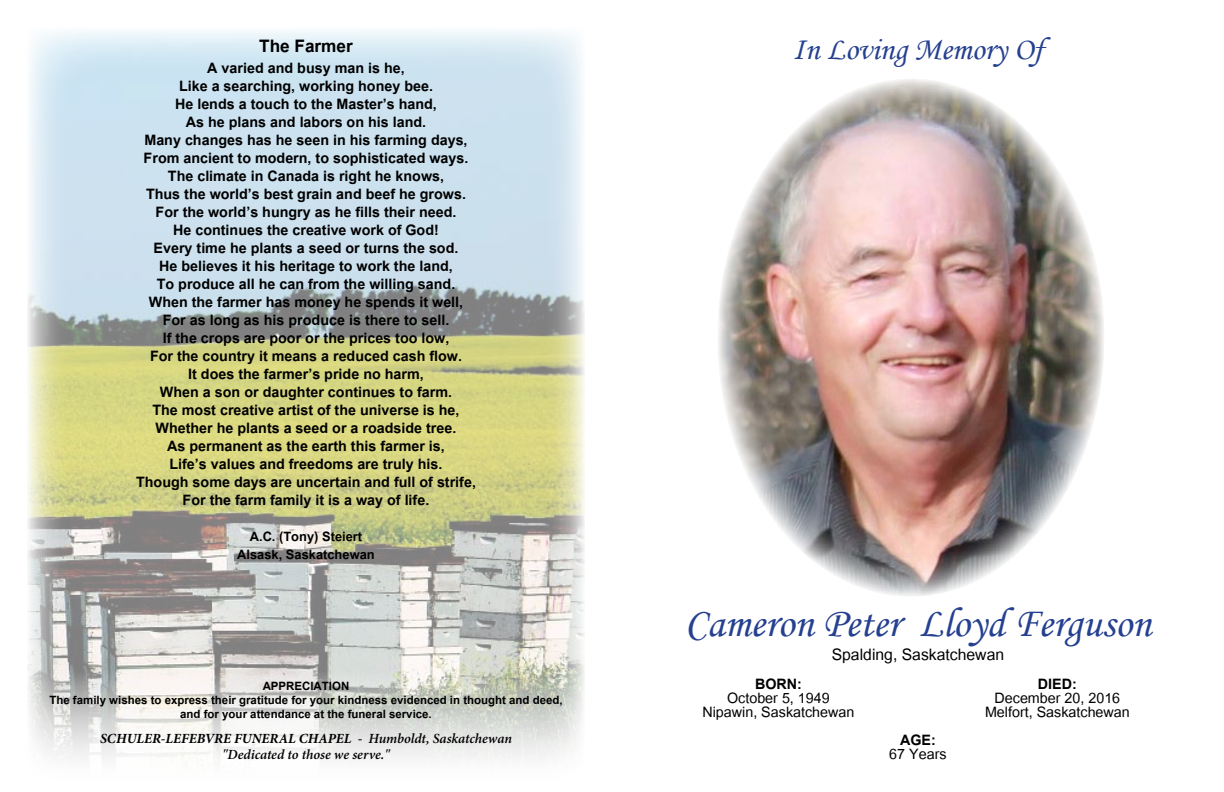
<style>
.page{position:relative;width:1224px;height:792px;background:#fff}
.page>*{position:absolute;margin:0;border:0;box-sizing:border-box;transform-origin:0 0}
.t1{font:42px "Monotype Corsiva";color:#25408f}
.t2{font:32px "Monotype Corsiva";color:#25408f}
.t3{font:700 24px "Utsaah";color:#000}
.t4{font:22px "Utsaah";color:#000}
.t5{font:700 20px/18px "Utsaah";color:#000;text-align:center}
.t6{font:20px "Utsaah";color:#000}
.t7{font:700 18px/18px "Utsaah";color:#000;text-align:center}
.t8{font:700 16px/14px "Utsaah";color:#000;text-align:center}
.t9{font:italic 600 14px/16px "Minion Pro";color:#000;text-align:center}
.s1{font-weight:700}
</style>
<div class="page">
<img style="left:718px;top:79px;width:386px;height:517px">
<img style="left:28px;top:31px;width:557px;height:727px">
<p class="t3" style="left:259px;top:34px;width:95px">The Farmer</p>
<p class="t5" style="left:136px;top:60px;width:341px">A varied and busy man is he,<br>Like a searching, working honey bee.<br>He lends a touch to the Master’s hand,<br>As he plans and labors on his land.<br>Many changes has he seen in his farming days, From ancient to modern, to sophisticated ways.<br>The climate in Canada is right he knows,<br>Thus the world’s best grain and beef he grows.<br>For the world’s hungry as he fills their need.<br>He continues the creative work of God!<br>Every time he plants a seed or turns the sod.<br>He believes it his heritage to work the land,<br>To produce all he can from the willing sand.<br>When the farmer has money he spends it well, For as long as his produce is there to sell.<br>If the crops are poor or the prices too low,<br>For the country it means a reduced cash flow.<br>It does the farmer’s pride no harm,<br>When a son or daughter continues to farm.<br>The most creative artist of the universe is he, Whether he plants a seed or a roadside tree.<br>As permanent as the earth this farmer is,<br>Life’s values and freedoms are truly his.<br>Though some days are uncertain and full of strife, For the farm family it is a way of life.</p>
<p class="t7" style="left:237px;top:528px;width:139px">A.C. (Tony) Steiert<br>Alsask, Saskatchewan</p>
<p class="t8" style="left:49px;top:680px;width:515px">APPRECIATION<br>The family wishes to express their gratitude for your kindness evidenced in thought and deed, and for your attendance at the funeral service.</p>
<p class="t9" style="left:100px;top:731px;width:413px"><span class="s1">SCHULER-LEFEBVRE FUNERAL CHAPEL -</span> Humboldt, Saskatchewan "Dedicated to those we serve."</p>
<h2 class="t2" style="left:793px;top:30px;width:252px">In Loving Memory Of</h2>
<h1 class="t1" style="left:685px;top:597px;width:468px">Cameron Peter Lloyd Ferguson</h1>
<p class="t4" style="left:832px;top:644px;width:174px">Spalding, Saskatchewan</p>
<p class="t5" style="left:755px;top:676px;width:48px">BORN:</p>
<p class="t6" style="left:727px;top:688px;width:104px">October 5, 1949</p>
<p class="t6" style="left:702px;top:702px;width:153px">Nipawin, Saskatchewan</p>
<p class="t5" style="left:1038px;top:676px;width:40px">DIED:</p>
<p class="t6" style="left:995px;top:688px;width:127px">December 20, 2016</p>
<p class="t6" style="left:985px;top:702px;width:146px">Melfort, Saskatchewan</p>
<p class="t5" style="left:900px;top:732px;width:37px">AGE:</p>
<p class="t6" style="left:889px;top:744px;width:59px">67 Years</p>
</div>
